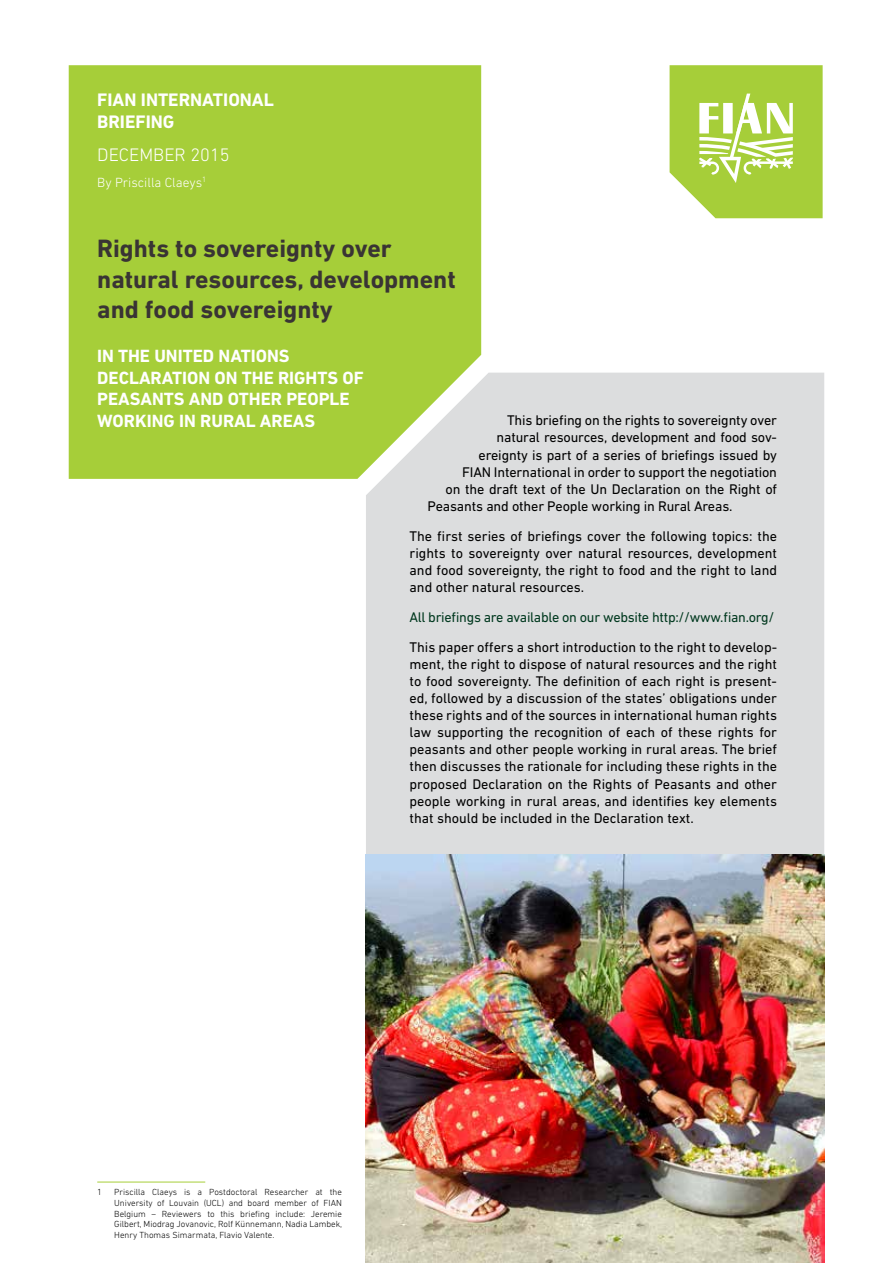
<style>
.page{position:relative;width:893px;height:1263px;background:#fff}
.page>*{position:absolute;margin:0;border:0;box-sizing:border-box;transform-origin:0 0}
.t1{font:700 25.5px/30.6px "DIN Next LT Pro";color:#393434}
.t2{font:700 18.45px/22px "DIN Next LT Pro";color:#fff}
.t3{font:300 18.45px "DIN Next LT Pro";color:#fff}
.t4{font:700 18px/21.6px "DIN Next LT Pro";color:#fff}
.t5{font:14.25px/17.1px "DIN Next LT Pro";letter-spacing:-.01em;color:#000;text-align:justify}
.t6{font:14.25px "DIN Next LT Pro";letter-spacing:-.02em;color:#00381e}
.t7{font:300 13.5px "DIN Next LT Pro";color:#fff}
.t8{font:300 9px/10.8px "DIN Next LT Pro";color:#000;text-align:justify}
</style>
<div class="page">
<div style="left:366px;top:373px;width:458px;height:482px;background:#dcddde"></div>
<div style="left:69px;top:65px;width:412px;height:414px;background:#a6ce39"></div>
<hr style="left:97px;top:1182px;width:108px;height:1px;background:#a6ce39">
<svg style="left:670px;top:65px;width:153px;height:153px;background:#b5d65c"></svg>
<img style="left:366px;top:855px;width:458px;height:408px">
<p class="t2" style="left:97px;top:88px;width:178px">FIAN INTERNATIONAL<br>BRIEFING</p>
<p class="t3" style="left:97px;top:144px;width:134px">DECEMBER 2015</p>
<p class="t7" style="left:97px;top:175px;width:111px">By Priscilla Claeys<sup>1</sup></p>
<h1 class="t1" style="left:97px;top:233px;width:360px">Rights to sovereignty over natural resources, development and food sovereignty</h1>
<p class="t4" style="left:97px;top:345px;width:268px">IN THE UNITED NATIONS<br>DECLARATION ON THE RIGHTS OF<br>PEASANTS AND OTHER PEOPLE<br>WORKING IN RURAL AREAS</p>
<p class="t5" style="left:507px;top:412px;width:271px">This briefing on the rights to sovereignty over</p>
<p class="t5" style="left:496px;top:429px;width:282px">natural resources, development and food sov-</p>
<p class="t5" style="left:478px;top:446px;width:300px">ereignty is part of a series of briefings issued by</p>
<p class="t5" style="left:462px;top:463px;width:316px">FIAN International in order to support the negotiation</p>
<p class="t5" style="left:445px;top:480px;width:333px">on the draft text of the Un Declaration on the Right of</p>
<p class="t5" style="left:427px;top:497px;width:307px">Peasants and other People working in Rural Areas.</p>
<p class="t5" style="left:410px;top:527px;width:369px">The first series of briefings cover the following topics: the rights to sovereignty over natural resources, development and food sovereignty, the right to food and the right to land and other natural resources.</p>
<p class="t6" style="left:410px;top:609px;width:366px">All briefings are available on our website http://www.fian.org/</p>
<p class="t5" style="left:410px;top:638px;width:369px">This paper offers a short introduction to the right to develop&shy;ment, the right to dispose of natural resources and the right to food sovereignty. The definition of each right is present&shy;ed, followed by a discussion of the states’ obligations under these rights and of the sources in international human rights law supporting the recognition of each of these rights for peasants and other people working in rural areas. The brief then discusses the rationale for including these rights in the proposed Declaration on the Rights of Peasants and other people working in rural areas, and identifies key elements that should be included in the Declaration text.</p>
<p class="t8" style="left:97px;top:1186px;width:6px">1</p>
<p class="t8" style="left:114px;top:1186px;width:229px">Priscilla Claeys is a Postdoctoral Researcher at the University of Louvain (UCL) and board member of FIAN Belgium – Reviewers to this briefing include: Jeremie Gilbert, Miodrag Jovanovic, Rolf Künnemann, Nadia Lambek, Henry Thomas Simarmata, Flavio Valente.</p>
</div>
